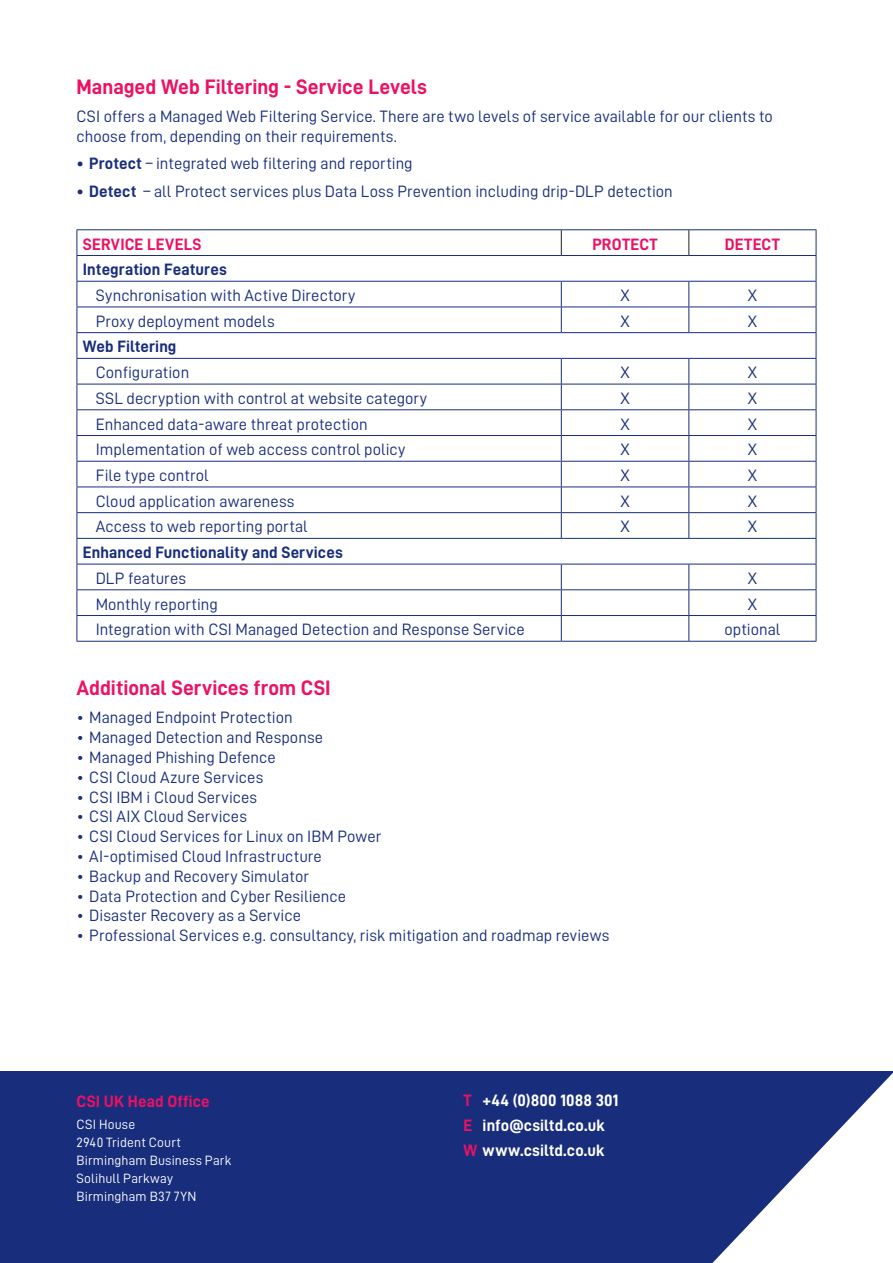
<style>
.page{position:relative;width:893px;height:1263px;background:#fff}
.page>*{position:absolute;margin:0;border:0;box-sizing:border-box;transform-origin:0 0}
.Bold_text_large___bl{font:21px "D DIN Bold";color:#ec1163}
.Body_copy___blue{font:16.5px/19.8px "D DIN";letter-spacing:.005em;color:#182d7c}
.Body_copy___blue-2{font:16.5px "D DIN Bold";letter-spacing:.005em;color:#182d7c}
.intro_text{font:16.5px "D DIN Bold";letter-spacing:.005em;color:#fff}
.Body_copy___blue-3{font:16.5px "D DIN Bold";letter-spacing:.015em;color:#ec1163}
.intro_text-2{font:16.5px "D DIN Bold";letter-spacing:.005em;color:#ec1163}
.Body_copy___white{font:13.5px/18px "D DIN";letter-spacing:.01em;color:#fff}
.s1{font-family:"D DIN Bold"}
.s2{color:#ec1163}
</style>
<div class="page">
<div style="left:0;top:1071px;width:893px;height:192px;background:#182d7c"></div>
<svg style="left:712px;top:1073px;width:181px;height:190px"></svg>
<svg style="left:78px;top:282px;width:738px;height:359px"></svg>
<svg style="left:78px;top:308px;width:738px;height:101px"></svg>
<div style="left:77px;top:333px;width:739px;height:25px;background:#fff"></div>
<hr style="left:561px;top:229px;width:128px;height:1px;background:#182d7c">
<hr style="left:689px;top:229px;width:127px;height:1px;background:#182d7c">
<hr style="left:561px;top:255px;width:128px;height:1px;background:#182d7c">
<hr style="left:689px;top:255px;width:127px;height:1px;background:#182d7c">
<hr style="left:561px;top:281px;width:128px;height:1px;background:#182d7c">
<hr style="left:689px;top:281px;width:127px;height:1px;background:#182d7c">
<hr style="left:77px;top:332px;width:484px;height:1px;background:#182d7c">
<hr style="left:561px;top:332px;width:128px;height:1px;background:#182d7c">
<hr style="left:689px;top:332px;width:127px;height:1px;background:#182d7c">
<svg style="left:561px;top:230px;width:1px;height:25px"></svg>
<svg style="left:688px;top:230px;width:1px;height:25px"></svg>
<hr style="left:77px;top:229px;width:484px;height:1px;background:#182d7c">
<hr style="left:77px;top:255px;width:484px;height:1px;background:#182d7c">
<hr style="left:77px;top:281px;width:484px;height:1px;background:#182d7c">
<hr style="left:77px;top:307px;width:484px;height:1px;background:#182d7c">
<hr style="left:561px;top:307px;width:128px;height:1px;background:#182d7c">
<svg style="left:561px;top:282px;width:1px;height:50px"></svg>
<hr style="left:689px;top:307px;width:127px;height:1px;background:#182d7c">
<svg style="left:688px;top:282px;width:1px;height:50px"></svg>
<hr style="left:77px;top:358px;width:484px;height:1px;background:#182d7c">
<hr style="left:561px;top:358px;width:128px;height:1px;background:#182d7c">
<hr style="left:689px;top:358px;width:127px;height:1px;background:#182d7c">
<hr style="left:77px;top:384px;width:484px;height:1px;background:#182d7c">
<hr style="left:561px;top:384px;width:128px;height:1px;background:#182d7c">
<hr style="left:689px;top:384px;width:127px;height:1px;background:#182d7c">
<hr style="left:77px;top:409px;width:484px;height:1px;background:#182d7c">
<hr style="left:561px;top:409px;width:128px;height:1px;background:#182d7c">
<hr style="left:689px;top:409px;width:127px;height:1px;background:#182d7c">
<hr style="left:77px;top:435px;width:484px;height:1px;background:#182d7c">
<hr style="left:561px;top:435px;width:128px;height:1px;background:#182d7c">
<hr style="left:689px;top:435px;width:127px;height:1px;background:#182d7c">
<hr style="left:77px;top:461px;width:484px;height:1px;background:#182d7c">
<hr style="left:561px;top:461px;width:128px;height:1px;background:#182d7c">
<hr style="left:689px;top:461px;width:127px;height:1px;background:#182d7c">
<hr style="left:77px;top:487px;width:484px;height:1px;background:#182d7c">
<hr style="left:561px;top:487px;width:128px;height:1px;background:#182d7c">
<hr style="left:689px;top:487px;width:127px;height:1px;background:#182d7c">
<hr style="left:77px;top:512px;width:484px;height:1px;background:#182d7c">
<hr style="left:561px;top:512px;width:128px;height:1px;background:#182d7c">
<svg style="left:561px;top:359px;width:1px;height:179px"></svg>
<hr style="left:689px;top:512px;width:127px;height:1px;background:#182d7c">
<svg style="left:688px;top:359px;width:1px;height:179px"></svg>
<hr style="left:77px;top:538px;width:484px;height:1px;background:#182d7c">
<hr style="left:561px;top:538px;width:128px;height:1px;background:#182d7c">
<hr style="left:689px;top:538px;width:127px;height:1px;background:#182d7c">
<hr style="left:77px;top:564px;width:484px;height:1px;background:#182d7c">
<hr style="left:561px;top:564px;width:128px;height:1px;background:#182d7c">
<hr style="left:689px;top:564px;width:127px;height:1px;background:#182d7c">
<hr style="left:77px;top:589px;width:484px;height:1px;background:#182d7c">
<hr style="left:561px;top:589px;width:128px;height:1px;background:#182d7c">
<hr style="left:689px;top:589px;width:127px;height:1px;background:#182d7c">
<hr style="left:77px;top:615px;width:484px;height:1px;background:#182d7c">
<svg style="left:77px;top:230px;width:1px;height:411px"></svg>
<hr style="left:561px;top:615px;width:128px;height:1px;background:#182d7c">
<svg style="left:561px;top:564px;width:1px;height:77px"></svg>
<hr style="left:689px;top:615px;width:127px;height:1px;background:#182d7c">
<svg style="left:688px;top:564px;width:1px;height:77px"></svg>
<svg style="left:816px;top:230px;width:1px;height:411px"></svg>
<hr style="left:77px;top:641px;width:484px;height:1px;background:#182d7c">
<hr style="left:561px;top:641px;width:128px;height:1px;background:#182d7c">
<hr style="left:689px;top:641px;width:127px;height:1px;background:#182d7c">
<p class="Bold_text_large___bl" style="left:77px;top:75px;width:352px">Managed Web Filtering - Service Levels</p>
<p class="Body_copy___blue" style="left:77px;top:106px;width:698px">CSI offers a Managed Web Filtering Service. There are two levels of service available for our clients to choose from, depending on their requirements.</p>
<p class="Body_copy___blue" style="left:77px;top:153px;width:338px"><span class="s1">• Protect</span> – integrated web filtering and reporting</p>
<p class="Body_copy___blue" style="left:77px;top:181px;width:598px"><span class="s1">• Detect</span> – all Protect services plus Data Loss Prevention including drip-DLP detection</p>
<p class="Body_copy___blue-3" style="left:83px;top:235px;width:120px">SERVICE LEVELS</p>
<p class="Body_copy___blue-3" style="left:592px;top:235px;width:67px">PROTECT</p>
<p class="Body_copy___blue-3" style="left:725px;top:235px;width:57px">DETECT</p>
<p class="Body_copy___blue-2" style="left:83px;top:260px;width:145px">Integration Features</p>
<p class="Body_copy___blue" style="left:96px;top:285px;width:261px">Synchronisation with Active Directory</p>
<p class="Body_copy___blue" style="left:620px;top:285px;width:11px">X</p>
<p class="Body_copy___blue" style="left:748px;top:285px;width:11px">X</p>
<p class="Body_copy___blue" style="left:96px;top:311px;width:181px">Proxy deployment models</p>
<p class="Body_copy___blue" style="left:620px;top:311px;width:11px">X</p>
<p class="Body_copy___blue" style="left:748px;top:311px;width:11px">X</p>
<p class="Body_copy___blue-2" style="left:83px;top:338px;width:95px">Web Filtering</p>
<p class="Body_copy___blue" style="left:96px;top:362px;width:95px">Configuration</p>
<p class="Body_copy___blue" style="left:620px;top:362px;width:11px">X</p>
<p class="Body_copy___blue" style="left:748px;top:362px;width:11px">X</p>
<p class="Body_copy___blue" style="left:96px;top:388px;width:333px">SSL decryption with control at website category</p>
<p class="Body_copy___blue" style="left:620px;top:388px;width:11px">X</p>
<p class="Body_copy___blue" style="left:748px;top:388px;width:11px">X</p>
<p class="Body_copy___blue" style="left:96px;top:414px;width:274px">Enhanced data-aware threat protection</p>
<p class="Body_copy___blue" style="left:620px;top:414px;width:11px">X</p>
<p class="Body_copy___blue" style="left:748px;top:414px;width:11px">X</p>
<p class="Body_copy___blue" style="left:96px;top:439px;width:311px">Implementation of web access control policy</p>
<p class="Body_copy___blue" style="left:620px;top:439px;width:11px">X</p>
<p class="Body_copy___blue" style="left:748px;top:439px;width:11px">X</p>
<p class="Body_copy___blue" style="left:96px;top:465px;width:114px">File type control</p>
<p class="Body_copy___blue" style="left:620px;top:465px;width:11px">X</p>
<p class="Body_copy___blue" style="left:748px;top:465px;width:11px">X</p>
<p class="Body_copy___blue" style="left:96px;top:491px;width:200px">Cloud application awareness</p>
<p class="Body_copy___blue" style="left:620px;top:491px;width:11px">X</p>
<p class="Body_copy___blue" style="left:748px;top:491px;width:11px">X</p>
<p class="Body_copy___blue" style="left:96px;top:516px;width:214px">Access to web reporting portal</p>
<p class="Body_copy___blue" style="left:620px;top:516px;width:11px">X</p>
<p class="Body_copy___blue" style="left:748px;top:516px;width:11px">X</p>
<p class="Body_copy___blue-2" style="left:83px;top:543px;width:261px">Enhanced Functionality and Services</p>
<p class="Body_copy___blue" style="left:96px;top:568px;width:92px">DLP features</p>
<p class="Body_copy___blue" style="left:748px;top:568px;width:11px">X</p>
<p class="Body_copy___blue" style="left:96px;top:594px;width:124px">Monthly reporting</p>
<p class="Body_copy___blue" style="left:748px;top:594px;width:11px">X</p>
<p class="Body_copy___blue" style="left:96px;top:619px;width:431px">Integration with CSI Managed Detection and Response Service</p>
<p class="Body_copy___blue" style="left:724px;top:619px;width:57px">optional</p>
<p class="Bold_text_large___bl" style="left:77px;top:676px;width:256px">Additional Services from CSI</p>
<p class="Body_copy___blue" style="left:77px;top:707px;width:218px">• Managed Endpoint Protection</p>
<p class="Body_copy___blue" style="left:77px;top:727px;width:248px">• Managed Detection and Response</p>
<p class="Body_copy___blue" style="left:77px;top:747px;width:201px">• Managed Phishing Defence</p>
<p class="Body_copy___blue" style="left:77px;top:767px;width:188px">• CSI Cloud Azure Services</p>
<p class="Body_copy___blue" style="left:77px;top:787px;width:182px">• CSI IBM i Cloud Services</p>
<p class="Body_copy___blue" style="left:77px;top:806px;width:172px">• CSI AIX Cloud Services</p>
<p class="Body_copy___blue" style="left:77px;top:826px;width:306px">• CSI Cloud Services for Linux on IBM Power</p>
<p class="Body_copy___blue" style="left:77px;top:846px;width:247px">• AI-optimised Cloud Infrastructure</p>
<p class="Body_copy___blue" style="left:77px;top:866px;width:234px">• Backup and Recovery Simulator</p>
<p class="Body_copy___blue" style="left:77px;top:886px;width:271px">• Data Protection and Cyber Resilience</p>
<p class="Body_copy___blue" style="left:77px;top:905px;width:226px">• Disaster Recovery as a Service</p>
<p class="Body_copy___blue" style="left:77px;top:925px;width:534px">• Professional Services e.g. consultancy, risk mitigation and roadmap reviews</p>
<p class="intro_text-2" style="left:77px;top:1092px;width:135px">CSI UK Head Office</p>
<p class="Body_copy___white" style="left:77px;top:1115px;width:156px">CSI House<br>2940 Trident Court<br>Birmingham Business Park<br>Solihull Parkway<br>Birmingham B37 7YN</p>
<p class="intro_text" style="left:463px;top:1091px;width:157px"><span class="s2">T</span> +44 (0)800 1088 301</p>
<p class="intro_text" style="left:463px;top:1116px;width:143px"><span class="s2">E</span> info@csiltd.co.uk</p>
<p class="intro_text" style="left:463px;top:1141px;width:143px"><span class="s2">W</span> www.csiltd.co.uk</p>
</div>
